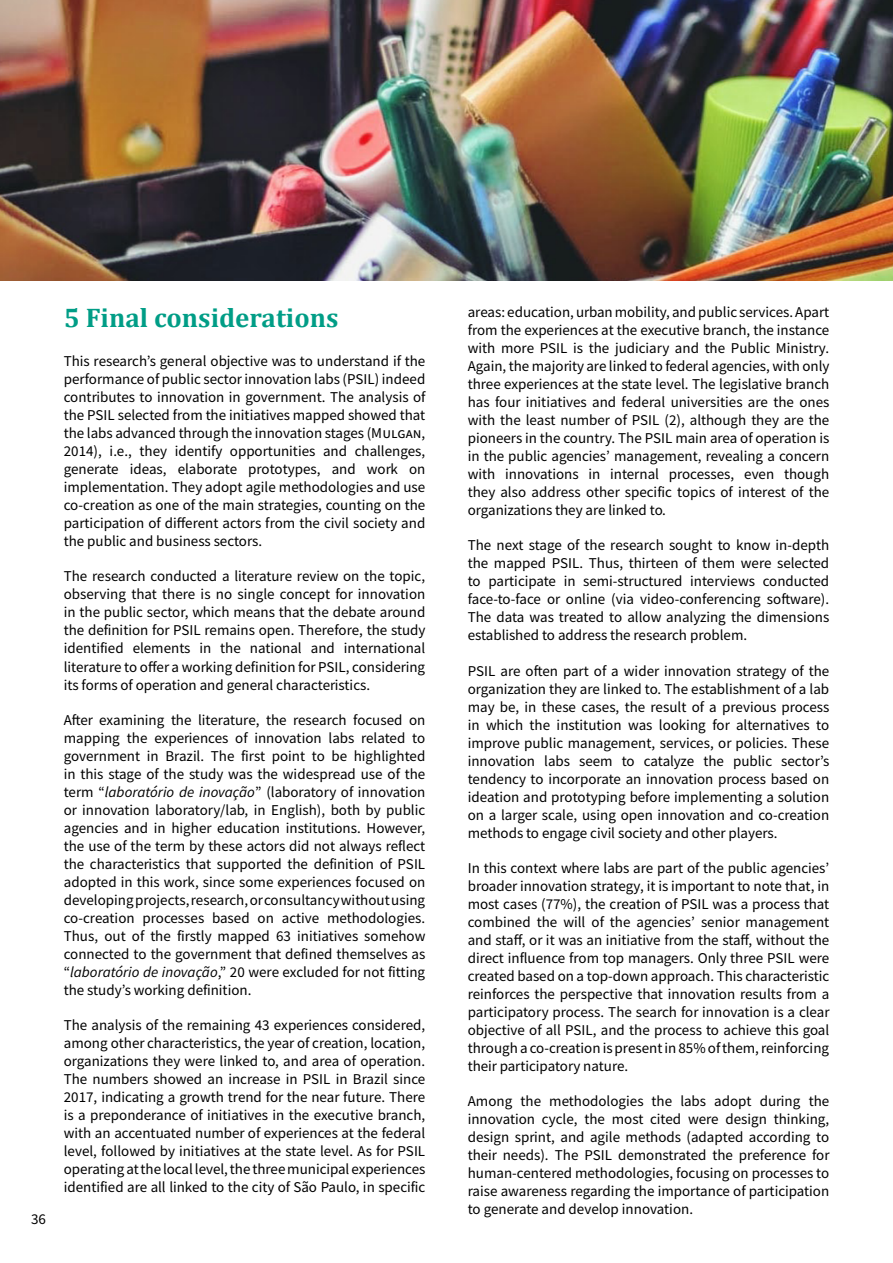
<style>
.page{position:relative;width:893px;height:1263px;background:#fff}
.page>*{position:absolute;margin:0;border:0;box-sizing:border-box;transform-origin:0 0}
.t1{font:700 27px "Cambria";color:#009d86}
.t2{font:15px/18px "Source Sans Variable";letter-spacing:.02em;color:#000;text-align:justify}
.t3{font:15px "Source Sans Pro";color:#000}
.s1{font-style:italic}
</style>
<div class="page">
<img style="left:0;top:0;width:893px;height:281px">
<p class="t3" style="left:31px;top:1210px;width:16px">36</p>
<h1 class="t1" style="left:64px;top:299px;width:276px">5 Final considerations</h1>
<p class="t2" style="left:64px;top:353px;width:363px">This research’s general objective was to understand if the performance of public sector innovation labs (PSIL) indeed contributes to innovation in government. The analysis of the PSIL selected from the initiatives mapped showed that the labs advanced through the innovation stages (Mulgan, 2014), i.e., they identify opportunities and challenges, generate ideas, elaborate prototypes, and work on implementation. They adopt agile methodologies and use co-creation as one of the main strategies, counting on the participation of different actors from the civil society and the public and business sectors.</p>
<p class="t2" style="left:64px;top:568px;width:363px">The research conducted a literature review on the topic, observing that there is no single concept for innovation in the public sector, which means that the debate around the definition for PSIL remains open. Therefore, the study identified elements in the national and international literature to offer a working definition for PSIL, considering its forms of operation and general characteristics.</p>
<p class="t2" style="left:64px;top:711px;width:363px">After examining the literature, the research focused on mapping the experiences of innovation labs related to government in Brazil. The first point to be highlighted in this stage of the study was the widespread use of the term “<span class="s1">laboratório de inovação</span>” (laboratory of innovation or innovation laboratory/lab, in English), both by public agencies and in higher education institutions. However, the use of the term by these actors did not always reflect the characteristics that supported the definition of PSIL adopted in this work, since some experiences focused on developing projects, research, or consultancy without using co-creation processes based on active methodologies.<br>Thus, out of the firstly mapped 63 initiatives somehow connected to the government that defined themselves as “<span class="s1">laboratório de inovação</span>,” 20 were excluded for not fitting the study’s working definition.</p>
<p class="t2" style="left:64px;top:1016px;width:363px">The analysis of the remaining 43 experiences considered, among other characteristics, the year of creation, location, organizations they were linked to, and area of operation.<br>The numbers showed an increase in PSIL in Brazil since 2017, indicating a growth trend for the near future. There is a preponderance of initiatives in the executive branch, with an accentuated number of experiences at the federal level, followed by initiatives at the state level. As for PSIL operating at the local level, the three municipal experiences identified are all linked to the city of São Paulo, in specific</p>
<p class="t2" style="left:468px;top:304px;width:363px">areas: education, urban mobility, and public services. Apart from the experiences at the executive branch, the instance with more PSIL is the judiciary and the Public Ministry.<br>Again, the majority are linked to federal agencies, with only three experiences at the state level. The legislative branch has four initiatives and federal universities are the ones with the least number of PSIL (2), although they are the pioneers in the country. The PSIL main area of operation is in the public agencies’ management, revealing a concern with innovations in internal processes, even though they also address other specific topics of interest of the organizations they are linked to.</p>
<p class="t2" style="left:468px;top:537px;width:363px">The next stage of the research sought to know in-depth the mapped PSIL. Thus, thirteen of them were selected to participate in semi-structured interviews conducted face-to-face or online (via video-conferencing software).<br>The data was treated to allow analyzing the dimensions established to address the research problem.</p>
<p class="t2" style="left:468px;top:662px;width:363px">PSIL are often part of a wider innovation strategy of the organization they are linked to. The establishment of a lab may be, in these cases, the result of a previous process in which the institution was looking for alternatives to improve public management, services, or policies. These innovation labs seem to catalyze the public sector’s tendency to incorporate an innovation process based on ideation and prototyping before implementing a solution on a larger scale, using open innovation and co-creation methods to engage civil society and other players.</p>
<p class="t2" style="left:468px;top:859px;width:363px">In this context where labs are part of the public agencies’ broader innovation strategy, it is important to note that, in most cases (77%), the creation of PSIL was a process that combined the will of the agencies’ senior management and staff, or it was an initiative from the staff, without the direct influence from top managers. Only three PSIL were created based on a top-down approach. This characteristic reinforces the perspective that innovation results from a participatory process. The search for innovation is a clear objective of all PSIL, and the process to achieve this goal through a co-creation is present in 85% of them, reinforcing their participatory nature.</p>
<p class="t2" style="left:468px;top:1092px;width:363px">Among the methodologies the labs adopt during the innovation cycle, the most cited were design thinking, design sprint, and agile methods (adapted according to their needs). The PSIL demonstrated the preference for human-centered methodologies, focusing on processes to raise awareness regarding the importance of participation to generate and develop innovation.</p>
</div>
